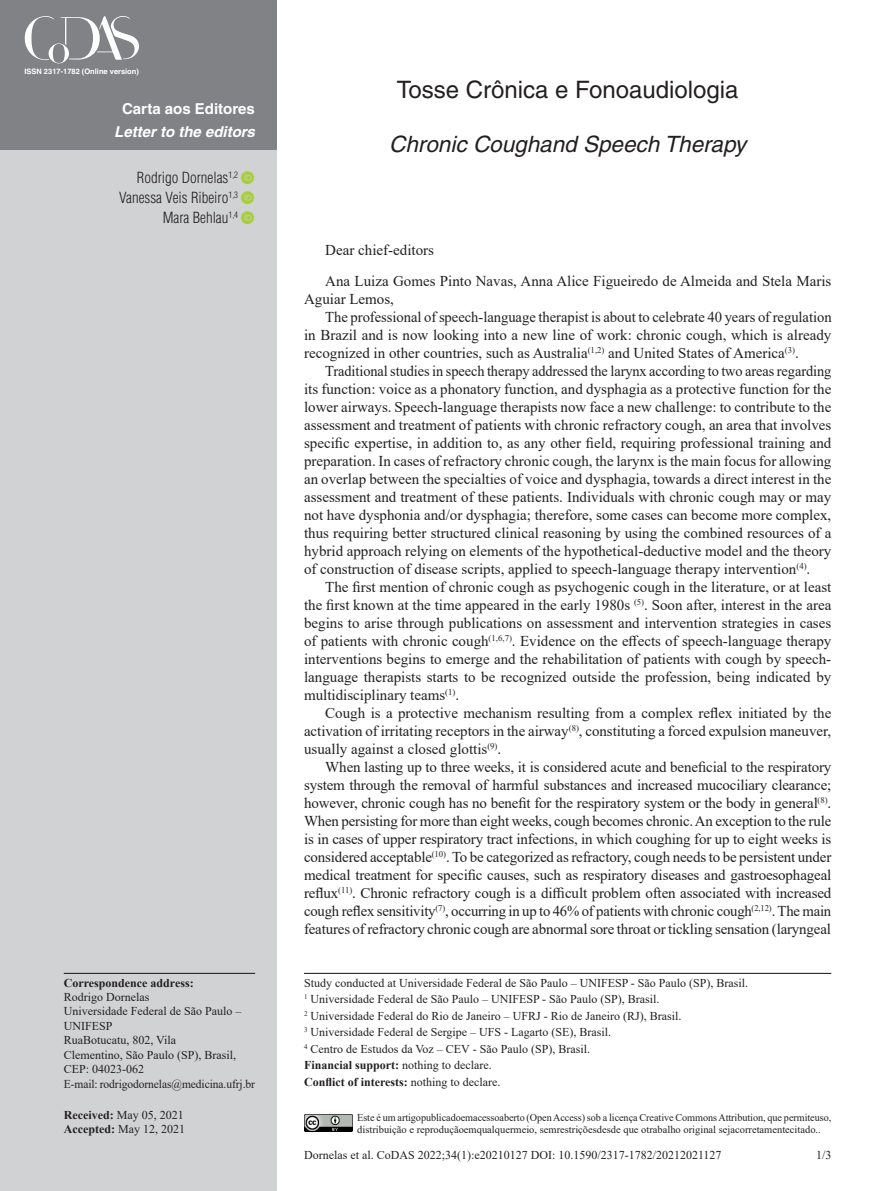
<style>
.page{position:relative;width:893px;height:1191px;background:#fff}
.page>*{position:absolute;margin:0;border:0;box-sizing:border-box;transform-origin:0 0}
.ArticleTitle{font:24px "Helvetica";color:#231f20}
.ArticleTitle-Trans1{font:italic 22.5px "Helvetica";color:#231f20}
.Paragraph{font:15px/18px "Times New Roman";color:#231f20;text-align:justify}
.Paragraph-2{font:15px/18px "Times New Roman";color:#231f20;text-align:justify;scale:.96 1}
.Authors{font:300 condensed 15px "Helvetica";color:#231f20}
.t1{font:italic 700 15px "Helvetica";color:#fff}
.t2{font:700 15px "Helvetica";color:#fff}
.Correspondence{font:12px/14.4px "Times New Roman";color:#231f20}
.Affiliations{font:12px "Times New Roman";color:#231f20}
.fnArticleOther{font:12px "Times New Roman";color:#231f20}
.History{font:12px/14.4px "Times New Roman";color:#231f20}
.fnConflict{font:700 12px "Times New Roman";color:#231f20}
.fnSupported-by{font:700 12px "Times New Roman";color:#231f20}
.pubNameFooter{font:10.5px/12.6px "Times New Roman";color:#231f20}
.t3{font:700 7.5px "Helvetica";color:#fff}
.s1{font-weight:700}
.s2{font-weight:400}
</style>
<div class="page">
<div style="left:0;top:149px;width:276px;height:1042px;background:#d1d2d4"></div>
<div style="left:0;top:0;width:276px;height:149px;background:#808285"></div>
<img style="left:304px;top:1114px;width:48px;height:17px">
<svg style="left:24px;top:16px;width:115px;height:48px"></svg>
<hr style="left:64px;top:972px;width:191px;height:2px;background:#231f20">
<hr style="left:304px;top:972px;width:527px;height:2px;background:#231f20">
<p class="t3" style="left:24px;top:66px;width:116px">ISSN 2317-1782 (Online version)</p>
<p class="t2" style="left:122px;top:100px;width:134px">Carta aos Editores</p>
<p class="t1" style="left:114px;top:122px;width:142px">Letter to the editors</p>
<p class="Authors" style="left:137px;top:168px;width:103px">Rodrigo Dornelas<sup>1,2</sup></p>
<p class="Authors" style="left:119px;top:188px;width:121px">Vanessa Veis Ribeiro<sup>1,3</sup></p>
<p class="Authors" style="left:163px;top:208px;width:77px">Mara Behlau<sup>1,4</sup></p>
<p class="Correspondence" style="left:64px;top:975px;width:193px"><span class="s1">Correspondence address:<br></span>Rodrigo Dornelas<br>Universidade Federal de São Paulo –<br>UNIFESP<br>RuaBotucatu, 802, Vila<br>Clementino, São Paulo (SP), Brasil,<br>CEP: 04023-062<br>E-mail: rodrigodornelas@medicina.ufrj.br</p>
<p class="History" style="left:64px;top:1107px;width:123px"><span class="s1">Received:</span> May 05, 2021<br><span class="s1">Accepted:</span> May 12, 2021</p>
<p class="ArticleTitle" style="left:397px;top:76px;width:343px">Tosse Crônica e Fonoaudiologia</p>
<p class="ArticleTitle-Trans1" style="left:389px;top:131px;width:358px">Chronic Coughand Speech Therapy</p>
<p class="Paragraph" style="left:325px;top:240px;width:110px">Dear chief-editors</p>
<p class="Paragraph" style="left:304px;top:271px;width:529px;text-indent:21px">Ana Luiza Gomes Pinto Navas, Anna Alice Figueiredo de Almeida and Stela Maris<br>Aguiar Lemos,</p>
<p class="Paragraph" style="left:304px;top:307px;width:529px;text-indent:21px">The professional of speech-language therapist is about to celebrate 40 years of regulation in Brazil and is now looking into a new line of work: chronic cough, which is already recognized in other countries, such as Australia<sup>(1,2)</sup> and United States of America<sup>(3)</sup>.</p>
<p class="Paragraph-2" style="left:304px;top:361px;width:551px;text-indent:21px">Traditional studies in speech therapy addressed the larynx according to two areas regarding its function: voice as a phonatory function, and dysphagia as a protective function for the lower airways. Speech-language therapists now face a new challenge: to contribute to the assessment and treatment of patients with chronic refractory cough, an area that involves specific expertise, in addition to, as any other field, requiring professional training and preparation. In cases of refractory chronic cough, the larynx is the main focus for allowing an overlap between the specialties of voice and dysphagia, towards a direct interest in the assessment and treatment of these patients. Individuals with chronic cough may or may not have dysphonia and/or dysphagia; therefore, some cases can become more complex, thus requiring better structured clinical reasoning by using the combined resources of a hybrid approach relying on elements of the hypothetical-deductive model and the theory of construction of disease scripts, applied to speech-language therapy intervention<sup>(4)</sup>.</p>
<p class="Paragraph" style="left:304px;top:577px;width:529px;text-indent:21px">The first mention of chronic cough as psychogenic cough in the literature, or at least the first known at the time appeared in the early 1980s <sup>(5)</sup>. Soon after, interest in the area begins to arise through publications on assessment and intervention strategies in cases of patients with chronic cough<sup>(1,6,7)</sup>. Evidence on the effects of speech-language therapy interventions begins to emerge and the rehabilitation of patients with cough by speech&shy;language therapists starts to be recognized outside the profession, being indicated by multidisciplinary teams<sup>(1)</sup>.</p>
<p class="Paragraph" style="left:304px;top:703px;width:529px;text-indent:21px">Cough is a protective mechanism resulting from a complex reflex initiated by the activation of irritating receptors in the airway<sup>(8)</sup>, constituting a forced expulsion maneuver, usually against a closed glottis<sup>(9)</sup>.</p>
<p class="Paragraph" style="left:304px;top:757px;width:529px;text-indent:21px">When lasting up to three weeks, it is considered acute and beneficial to the respiratory system through the removal of harmful substances and increased mucociliary clearance; however, chronic cough has no benefit for the respiratory system or the body in general<sup>(8)</sup>.<br>When persisting for more than eight weeks, cough becomes chronic. An exception to the rule is in cases of upper respiratory tract infections, in which coughing for up to eight weeks is considered acceptable<sup>(10)</sup>. To be categorized as refractory, cough needs to be persistent under medical treatment for specific causes, such as respiratory diseases and gastroesophageal reflux<sup>(11)</sup>. Chronic refractory cough is a difficult problem often associated with increased cough reflex sensitivity<sup>(7)</sup>, occurring in up to 46% of patients with chronic cough<sup>(2,12)</sup>. The main features of refractory chronic cough are abnormal sore throat or tickling sensation (laryngeal</p>
<p class="fnArticleOther" style="left:304px;top:974px;width:446px">Study conducted at Universidade Federal de São Paulo – UNIFESP - São Paulo (SP), Brasil.</p>
<p class="Affiliations" style="left:304px;top:990px;width:357px"><sup>1</sup> Universidade Federal de São Paulo – UNIFESP - São Paulo (SP), Brasil.</p>
<p class="Affiliations" style="left:304px;top:1007px;width:379px"><sup>2</sup> Universidade Federal do Rio de Janeiro – UFRJ - Rio de Janeiro (RJ), Brasil.</p>
<p class="Affiliations" style="left:304px;top:1023px;width:309px"><sup>3</sup> Universidade Federal de Sergipe – UFS - Lagarto (SE), Brasil.</p>
<p class="Affiliations" style="left:304px;top:1040px;width:288px"><sup>4</sup> Centro de Estudos da Voz – CEV - São Paulo (SP), Brasil.</p>
<p class="fnSupported-by" style="left:304px;top:1056px;width:189px">Financial support: <span class="s2">nothing to declare.</span></p>
<p class="fnConflict" style="left:304px;top:1073px;width:198px">Conflict of interests: <span class="s2">nothing to declare.</span></p>
<p class="pubNameFooter" style="left:357px;top:1110px;width:476px">Este é um artigopublicadoemacessoaberto (Open Access) sob a licença Creative Commons Attribution, que permiteuso, distribuição e reproduçãoemqualquermeio, semrestriçõesdesde que otrabalho original sejacorretamentecitado..</p>
<p class="Correspondence" style="left:304px;top:1147px;width:419px">Dornelas et al. CoDAS 2022;34(1):e20210127 DOI: 10.1590/2317-1782/20212021127</p>
<p class="Correspondence" style="left:816px;top:1147px;width:17px">1/3</p>
</div>
